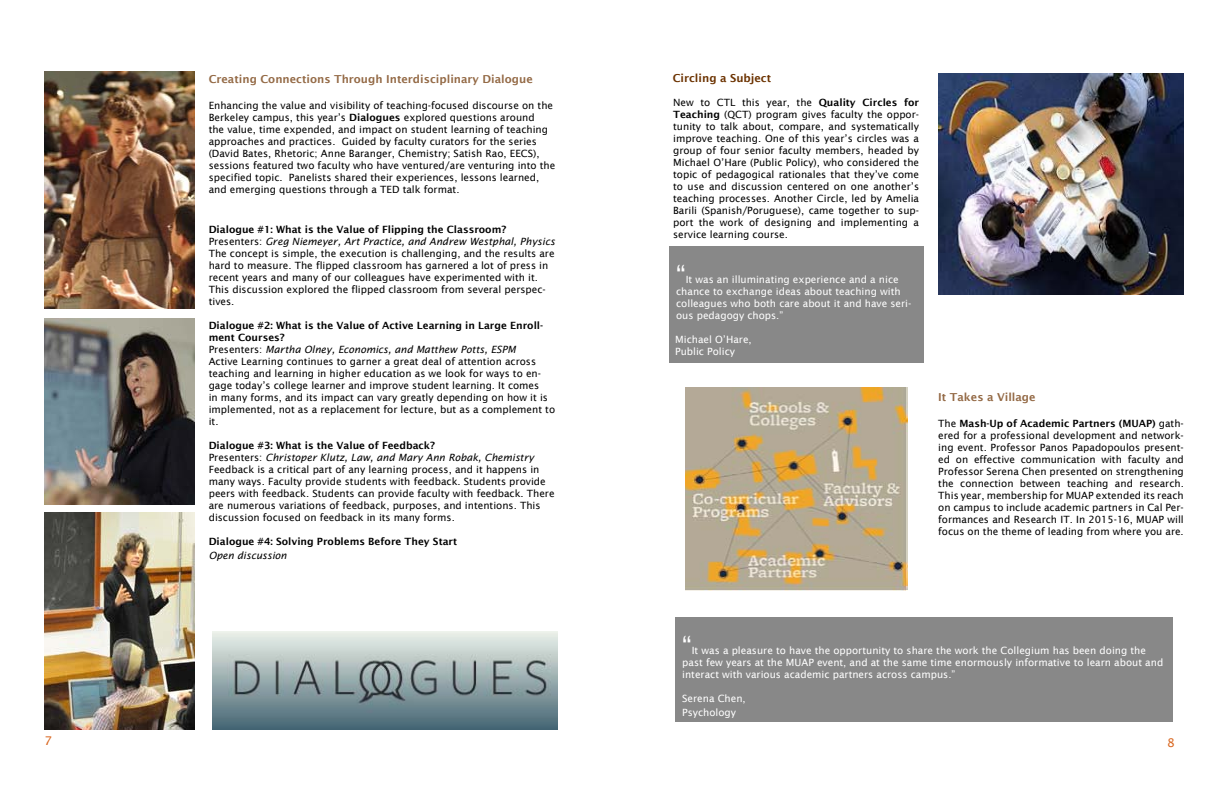
<style>
.page{position:relative;width:1224px;height:792px;background:#fff}
.page>*{position:absolute;margin:0;border:0;box-sizing:border-box;transform-origin:0 0}
.t1{font:24px "Lucida Grande";color:#fff}
.t2{font:12px "Lucida Sans";color:#d9661f}
.t3{font:600 11px "Lucida Sans";color:#946a46}
.t4{font:600 11px "Lucida Sans";color:#6c3302}
.t5{font:10px/12px "Lucida Sans";color:#000}
.t6{font:10px/12px "Lucida Sans";color:#fff}
.t7{font:600 10px "Lucida Sans";color:#000}
.t8{font:italic 10px "Lucida Sans";color:#000}
.s1{font-weight:600}
.s2{font-style:italic}
</style>
<div class="page">
<div style="left:675px;top:618px;width:498px;height:104px;background:#888"></div>
<img style="left:686px;top:388px;width:221px;height:203px">
<div style="left:669px;top:246px;width:255px;height:116px;background:#888"></div>
<img style="left:213px;top:631px;width:344px;height:99px">
<img style="left:938px;top:73px;width:246px;height:221px">
<img style="left:44px;top:71px;width:150px;height:238px">
<img style="left:44px;top:318px;width:150px;height:187px">
<img style="left:44px;top:512px;width:150px;height:218px">
<p class="t2" style="left:44px;top:734px;width:9px">7</p>
<p class="t3" style="left:209px;top:72px;width:326px">Creating Connections Through Interdisciplinary Dialogue</p>
<p class="t5" style="left:209px;top:99px;width:348px">Enhancing the value and visibility of teaching-focused discourse on the Berkeley campus, this year’s <span class="s1">Dialogues</span> explored questions around<br>the value, time expended, and impact on student learning of teaching approaches and practices. Guided by faculty curators for the series (David Bates, Rhetoric; Anne Baranger, Chemistry; Satish Rao, EECS), sessions featured two faculty who have ventured/are venturing into the specified topic. Panelists shared their experiences, lessons learned, and emerging questions through a TED talk format.</p>
<p class="t5" style="left:209px;top:223px;width:348px"><span class="s1">Dialogue #1: What is the Value of Flipping the Classroom?<br></span>Presenters: <span class="s2">Greg Niemeyer, Art Practice, and Andrew Westphal, Physics </span>The concept is simple, the execution is challenging, and the results are hard to measure. The flipped classroom has garnered a lot of press in recent years and many of our colleagues have experimented with it.<br>This discussion explored the flipped classroom from several perspec&shy;tives.</p>
<p class="t5" style="left:209px;top:319px;width:348px"><span class="s1">Dialogue #2: What is the Value of Active Learning in Large Enroll&shy;ment Courses?<br></span>Presenters: <span class="s2">Martha Olney, Economics, and Matthew Potts, ESPM<br></span>Active Learning continues to garner a great deal of attention across teaching and learning in higher education as we look for ways to en&shy;gage today’s college learner and improve student learning. It comes<br>in many forms, and its impact can vary greatly depending on how it is implemented, not as a replacement for lecture, but as a complement to it.</p>
<p class="t5" style="left:209px;top:439px;width:347px"><span class="s1">Dialogue #3: What is the Value of Feedback?<br></span>Presenters: <span class="s2">Christoper Klutz, Law, and Mary Ann Robak, Chemistry </span>Feedback is a critical part of any learning process, and it happens in many ways. Faculty provide students with feedback. Students provide peers with feedback. Students can provide faculty with feedback. There are numerous variations of feedback, purposes, and intentions. This discussion focused on feedback in its many forms.</p>
<p class="t7" style="left:209px;top:535px;width:250px">Dialogue #4: Solving Problems Before They Start</p>
<p class="t8" style="left:209px;top:550px;width:80px">Open discussion</p>
<p class="t4" style="left:673px;top:71px;width:100px">Circling a Subject</p>
<p class="t5" style="left:673px;top:96px;width:247px;text-align:justify">New to CTL this year, the <span class="s1">Quality Circles for Teaching</span> (QCT) program gives faculty the oppor&shy;tunity to talk about, compare, and systematically improve teaching. One of this year’s circles was a group of four senior faculty members, headed by Michael O’Hare (Public Policy), who considered the topic of pedagogical rationales that they’ve come to use and discussion centered on one another’s teaching processes. Another Circle, led by Amelia Barili (Spanish/Poruguese), came together to sup&shy;port the work of designing and implementing a service learning course.</p>
<h1 class="t1" style="left:676px;top:260px;width:11px">“</h1>
<p class="t6" style="left:676px;top:273px;width:237px;text-indent:10px">It was an illuminating experience and a nice chance to exchange ideas about teaching with colleagues who both care about it and have seri&shy;ous pedagogy chops.”</p>
<p class="t6" style="left:675px;top:333px;width:78px">Michael O’Hare,<br>Public Policy</p>
<p class="t3" style="left:938px;top:391px;width:99px">It Takes a Village</p>
<p class="t5" style="left:938px;top:418px;width:247px;text-align:justify">The <span class="s1">Mash-Up of Academic Partners (MUAP)</span> gath&shy;ered for a professional development and network&shy;ing event. Professor Panos Papadopoulos present&shy;ed on effective communication with faculty and Professor Serena Chen presented on strengthening the connection between teaching and research.<br>This year, membership for MUAP extended its reach on campus to include academic partners in Cal Per&shy;formances and Research IT. In 2015-16, MUAP will focus on the theme of leading from where you are.</p>
<h1 class="t1" style="left:682px;top:632px;width:11px">“</h1>
<p class="t6" style="left:682px;top:645px;width:483px;text-indent:10px">It was a pleasure to have the opportunity to share the work the Collegium has been doing the past few years at the MUAP event, and at the same time enormously informative to learn about and interact with various academic partners across campus.”</p>
<p class="t6" style="left:682px;top:692px;width:65px;line-height:13.2px">Serena Chen,<br>Psychology</p>
<p class="t2" style="left:1167px;top:736px;width:9px">8</p>
</div>
